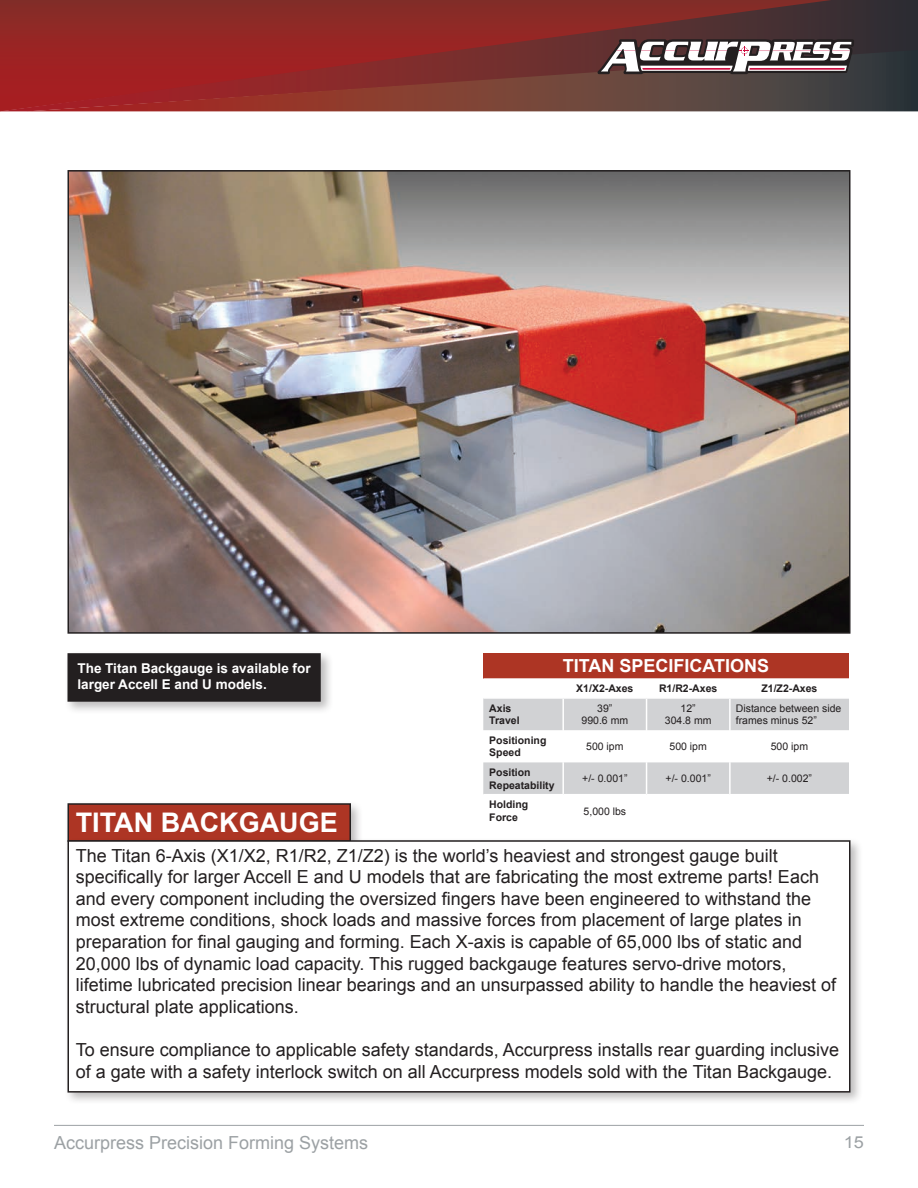
<style>
.page{position:relative;width:918px;height:1188px;background:#fff}
.page>*{position:absolute;margin:0;border:0;box-sizing:border-box;transform-origin:0 0}
.t1{font:700 27px "Arial";color:#fff}
.t2{font:18px/21.6px "Arial";color:#231f20}
.t3{font:18px "Arial";color:#9ca1a4}
.t4{font:700 18px "Arial";color:#fff}
.t5{font:16.5px "Arial";color:#9ca1a4;scale:1.1 1}
.t6{font:700 13.5px/16.2px "Arial";color:#fff}
.t7{font:10.5px/12.6px "Arial";color:#231f20}
.t8{font:700 10.5px/12.6px "Arial";color:#231f20}
</style>
<div class="page">
<svg style="left:0;top:0;width:918px;height:111px;background:#7c2a28"></svg>
<svg style="left:27px;top:50px;width:891px;height:61px;background:#7c3330"></svg>
<img style="left:71px;top:173px;width:776px;height:458px">
<div style="left:68px;top:170px;width:782px;height:464px;border:2px solid #231f20"></div>
<div style="left:64px;top:800px;width:300px;height:55px;background:#231f20;opacity:.3"></div>
<div style="left:68px;top:804px;width:282px;height:37px;background:#ad3524"></div>
<div style="left:68px;top:803px;width:283px;height:39px;border:2px solid #231f20"></div>
<div style="left:64px;top:837px;width:799px;height:269px;background:#231f20;opacity:.3"></div>
<div style="left:68px;top:841px;width:782px;height:251px;background:#fff"></div>
<div style="left:68px;top:840px;width:782px;height:253px;border:2px solid #231f20"></div>
<div style="left:64px;top:650px;width:270px;height:65px;background:#231f20;opacity:.3"></div>
<div style="left:68px;top:654px;width:252px;height:47px;background:#231f20"></div>
<div style="left:68px;top:653px;width:253px;height:49px;border:2px solid #231f20"></div>
<div style="left:483px;top:653px;width:366px;height:25px;background:#ad3524"></div>
<svg style="left:483px;top:678px;width:366px;height:1px"></svg>
<svg style="left:483px;top:699px;width:366px;height:95px"></svg>
<hr style="left:562px;top:699px;width:2px;height:31px;background:#fff">
<hr style="left:646px;top:699px;width:1px;height:31px;background:#fff">
<hr style="left:729px;top:699px;width:2px;height:31px;background:#fff">
<hr style="left:562px;top:730px;width:2px;height:32px;background:#fff">
<hr style="left:646px;top:730px;width:1px;height:32px;background:#fff">
<hr style="left:729px;top:730px;width:2px;height:32px;background:#fff">
<hr style="left:562px;top:762px;width:2px;height:32px;background:#fff">
<hr style="left:646px;top:762px;width:1px;height:32px;background:#fff">
<hr style="left:729px;top:762px;width:2px;height:32px;background:#fff">
<svg style="left:598px;top:40px;width:256px;height:34px"></svg>
<hr style="left:54px;top:1125px;width:810px;height:1px;background:#9ca1a4">
<p class="t6" style="left:78px;top:661px;width:235px">The Titan Backgauge is available for larger Accell E and U models.</p>
<p class="t4" style="left:563px;top:654px;width:208px">TITAN SPECIFICATIONS</p>
<p class="t8" style="left:576px;top:682px;width:59px">X1/X2-Axes</p>
<p class="t8" style="left:659px;top:682px;width:60px">R1/R2-Axes</p>
<p class="t8" style="left:761px;top:682px;width:58px">Z1/Z2-Axes</p>
<p class="t8" style="left:489px;top:702px;width:32px">Axis<br>Travel</p>
<p class="t7" style="left:597px;top:702px;width:17px">39”</p>
<p class="t7" style="left:582px;top:714px;width:48px">990.6 mm</p>
<p class="t7" style="left:681px;top:702px;width:17px">12”</p>
<p class="t7" style="left:665px;top:714px;width:48px">304.8 mm</p>
<p class="t7" style="left:736px;top:702px;width:107px">Distance between side frames minus 52”</p>
<p class="t8" style="left:489px;top:734px;width:59px">Positioning<br>Speed</p>
<p class="t7" style="left:586px;top:740px;width:39px">500 ipm</p>
<p class="t7" style="left:670px;top:740px;width:39px">500 ipm</p>
<p class="t7" style="left:771px;top:740px;width:39px">500 ipm</p>
<p class="t8" style="left:489px;top:766px;width:67px">Position<br>Repeatability</p>
<p class="t7" style="left:582px;top:773px;width:47px">+/- 0.001”</p>
<p class="t7" style="left:666px;top:773px;width:47px">+/- 0.001”</p>
<p class="t7" style="left:767px;top:773px;width:47px">+/- 0.002”</p>
<p class="t8" style="left:489px;top:799px;width:41px">Holding<br>Force</p>
<p class="t7" style="left:584px;top:805px;width:44px">5,000 lbs</p>
<p class="t1" style="left:76px;top:805px;width:263px">TITAN BACKGAUGE</p>
<p class="t2" style="left:76px;top:845px;width:762px">The Titan 6-Axis (X1/X2, R1/R2, Z1/Z2) is the world’s heaviest and strongest gauge built specifically for larger Accell E and U models that are fabricating the most extreme parts! Each and every component including the oversized fingers have been engineered to withstand the most extreme conditions, shock loads and massive forces from placement of large plates in preparation for final gauging and forming. Each X-axis is capable of 65,000 lbs of static and 20,000 lbs of dynamic load capacity. This rugged backgauge features servo-drive motors, lifetime lubricated precision linear bearings and an unsurpassed ability to handle the heaviest of structural plate applications.</p>
<p class="t2" style="left:76px;top:1039px;width:765px">To ensure compliance to applicable safety standards, Accurpress installs rear guarding inclusive of a gate with a safety interlock switch on all Accurpress models sold with the Titan Backgauge.</p>
<p class="t3" style="left:54px;top:1130px;width:316px">Accurpress Precision Forming Systems</p>
<p class="t5" style="left:844px;top:1131px;width:20px">15</p>
</div>
